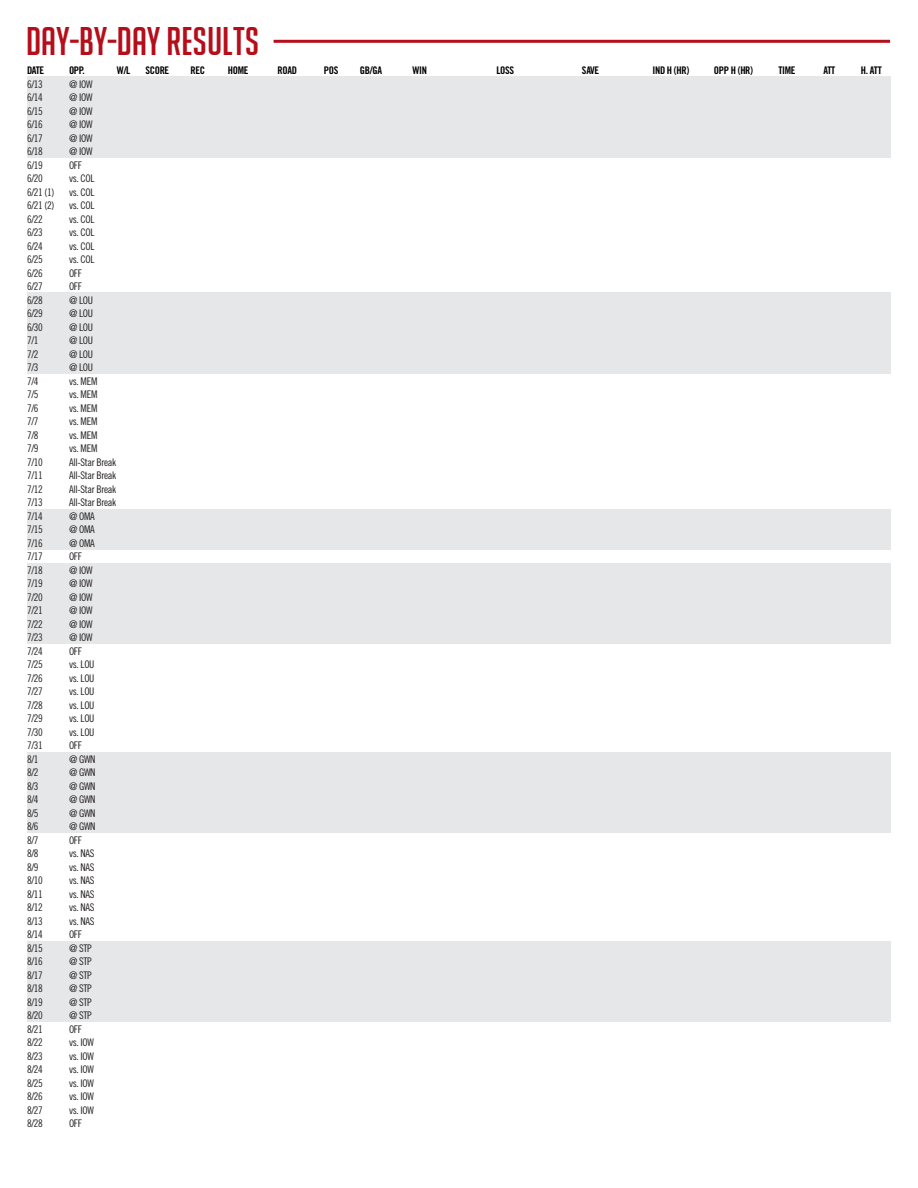
<style>
.page{position:relative;width:918px;height:1188px;background:#fff}
.page>*{position:absolute;margin:0;border:0;box-sizing:border-box;transform-origin:0 0}
.t1{font:39px "Big Noodle Titling";color:#b50e1a}
.t2{font:10.5px "Trade Gothic LT Std Cn 18";letter-spacing:-.03em;color:#231f20}
.t3{font:10.5px "Trade Gothic LT Std Bd Cn 20";letter-spacing:-.03em;color:#000}
</style>
<div class="page">
<div style="left:27px;top:76px;width:863px;height:82px;background:#e6e7e9"></div>
<div style="left:27px;top:752px;width:863px;height:81px;background:#e6e7e9"></div>
<div style="left:27px;top:563px;width:863px;height:81px;background:#e6e7e9"></div>
<div style="left:27px;top:509px;width:863px;height:41px;background:#e6e7e9"></div>
<div style="left:27px;top:293px;width:863px;height:81px;background:#e6e7e9"></div>
<div style="left:27px;top:941px;width:863px;height:80px;background:#e6e7e9"></div>
<hr style="left:274px;top:40px;width:616px;height:3px;background:#b50e1a">
<p class="t1" style="left:26px;top:20px;width:235px">DAY-BY-DAY RESULTS</p>
<p class="t3" style="left:27px;top:64px;width:19px">DATE</p>
<p class="t3" style="left:69px;top:64px;width:17px">OPP.</p>
<p class="t3" style="left:117px;top:64px;width:15px">W/L</p>
<p class="t3" style="left:145px;top:64px;width:25px">SCORE</p>
<p class="t3" style="left:190px;top:64px;width:16px">REC</p>
<p class="t3" style="left:228px;top:64px;width:22px">HOME</p>
<p class="t3" style="left:277px;top:64px;width:21px">ROAD</p>
<p class="t3" style="left:324px;top:64px;width:16px">POS</p>
<p class="t3" style="left:360px;top:64px;width:24px">GB/GA</p>
<p class="t3" style="left:412px;top:64px;width:16px">WIN</p>
<p class="t3" style="left:496px;top:64px;width:19px">LOSS</p>
<p class="t3" style="left:582px;top:64px;width:19px">SAVE</p>
<p class="t3" style="left:652px;top:64px;width:38px">IND H (HR)</p>
<p class="t3" style="left:714px;top:64px;width:41px">OPP H (HR)</p>
<p class="t3" style="left:778px;top:64px;width:19px">TIME</p>
<p class="t3" style="left:823px;top:64px;width:13px">ATT</p>
<p class="t3" style="left:861px;top:64px;width:22px">H. ATT</p>
<p class="t2" style="left:27px;top:78px;width:17px">6/13</p>
<p class="t2" style="left:69px;top:78px;width:25px">@ IOW</p>
<p class="t2" style="left:27px;top:91px;width:17px">6/14</p>
<p class="t2" style="left:69px;top:91px;width:25px">@ IOW</p>
<p class="t2" style="left:27px;top:105px;width:17px">6/15</p>
<p class="t2" style="left:69px;top:105px;width:25px">@ IOW</p>
<p class="t2" style="left:27px;top:118px;width:17px">6/16</p>
<p class="t2" style="left:69px;top:118px;width:25px">@ IOW</p>
<p class="t2" style="left:27px;top:132px;width:17px">6/17</p>
<p class="t2" style="left:69px;top:132px;width:25px">@ IOW</p>
<p class="t2" style="left:27px;top:145px;width:17px">6/18</p>
<p class="t2" style="left:69px;top:145px;width:25px">@ IOW</p>
<p class="t2" style="left:27px;top:159px;width:17px">6/19</p>
<p class="t2" style="left:69px;top:159px;width:14px">OFF</p>
<p class="t2" style="left:27px;top:172px;width:17px">6/20</p>
<p class="t2" style="left:69px;top:172px;width:27px">vs. COL</p>
<p class="t2" style="left:27px;top:186px;width:29px">6/21 (1)</p>
<p class="t2" style="left:69px;top:186px;width:27px">vs. COL</p>
<p class="t2" style="left:27px;top:199px;width:29px">6/21 (2)</p>
<p class="t2" style="left:69px;top:199px;width:27px">vs. COL</p>
<p class="t2" style="left:27px;top:213px;width:17px">6/22</p>
<p class="t2" style="left:69px;top:213px;width:27px">vs. COL</p>
<p class="t2" style="left:27px;top:226px;width:17px">6/23</p>
<p class="t2" style="left:69px;top:226px;width:27px">vs. COL</p>
<p class="t2" style="left:27px;top:240px;width:17px">6/24</p>
<p class="t2" style="left:69px;top:240px;width:27px">vs. COL</p>
<p class="t2" style="left:27px;top:253px;width:17px">6/25</p>
<p class="t2" style="left:69px;top:253px;width:27px">vs. COL</p>
<p class="t2" style="left:27px;top:267px;width:17px">6/26</p>
<p class="t2" style="left:69px;top:267px;width:14px">OFF</p>
<p class="t2" style="left:27px;top:280px;width:17px">6/27</p>
<p class="t2" style="left:69px;top:280px;width:14px">OFF</p>
<p class="t2" style="left:27px;top:294px;width:17px">6/28</p>
<p class="t2" style="left:69px;top:294px;width:26px">@ LOU</p>
<p class="t2" style="left:27px;top:307px;width:17px">6/29</p>
<p class="t2" style="left:69px;top:307px;width:26px">@ LOU</p>
<p class="t2" style="left:27px;top:321px;width:17px">6/30</p>
<p class="t2" style="left:69px;top:321px;width:26px">@ LOU</p>
<p class="t2" style="left:27px;top:334px;width:13px">7/1</p>
<p class="t2" style="left:69px;top:334px;width:26px">@ LOU</p>
<p class="t2" style="left:27px;top:348px;width:13px">7/2</p>
<p class="t2" style="left:69px;top:348px;width:26px">@ LOU</p>
<p class="t2" style="left:27px;top:361px;width:13px">7/3</p>
<p class="t2" style="left:69px;top:361px;width:26px">@ LOU</p>
<p class="t2" style="left:27px;top:375px;width:13px">7/4</p>
<p class="t2" style="left:69px;top:375px;width:30px">vs. MEM</p>
<p class="t2" style="left:27px;top:388px;width:13px">7/5</p>
<p class="t2" style="left:69px;top:388px;width:30px">vs. MEM</p>
<p class="t2" style="left:27px;top:402px;width:13px">7/6</p>
<p class="t2" style="left:69px;top:402px;width:30px">vs. MEM</p>
<p class="t2" style="left:27px;top:415px;width:13px">7/7</p>
<p class="t2" style="left:69px;top:415px;width:30px">vs. MEM</p>
<p class="t2" style="left:27px;top:429px;width:13px">7/8</p>
<p class="t2" style="left:69px;top:429px;width:30px">vs. MEM</p>
<p class="t2" style="left:27px;top:442px;width:13px">7/9</p>
<p class="t2" style="left:69px;top:442px;width:30px">vs. MEM</p>
<p class="t2" style="left:27px;top:456px;width:17px">7/10</p>
<p class="t2" style="left:69px;top:456px;width:49px">All-Star Break</p>
<p class="t2" style="left:27px;top:469px;width:17px">7/11</p>
<p class="t2" style="left:69px;top:469px;width:49px">All-Star Break</p>
<p class="t2" style="left:27px;top:483px;width:17px">7/12</p>
<p class="t2" style="left:69px;top:483px;width:49px">All-Star Break</p>
<p class="t2" style="left:27px;top:496px;width:17px">7/13</p>
<p class="t2" style="left:69px;top:496px;width:49px">All-Star Break</p>
<p class="t2" style="left:27px;top:510px;width:17px">7/14</p>
<p class="t2" style="left:69px;top:510px;width:27px">@ OMA</p>
<p class="t2" style="left:27px;top:523px;width:17px">7/15</p>
<p class="t2" style="left:69px;top:523px;width:27px">@ OMA</p>
<p class="t2" style="left:27px;top:537px;width:17px">7/16</p>
<p class="t2" style="left:69px;top:537px;width:27px">@ OMA</p>
<p class="t2" style="left:27px;top:550px;width:17px">7/17</p>
<p class="t2" style="left:69px;top:550px;width:14px">OFF</p>
<p class="t2" style="left:27px;top:564px;width:17px">7/18</p>
<p class="t2" style="left:69px;top:564px;width:25px">@ IOW</p>
<p class="t2" style="left:27px;top:577px;width:17px">7/19</p>
<p class="t2" style="left:69px;top:577px;width:25px">@ IOW</p>
<p class="t2" style="left:27px;top:591px;width:17px">7/20</p>
<p class="t2" style="left:69px;top:591px;width:25px">@ IOW</p>
<p class="t2" style="left:27px;top:604px;width:17px">7/21</p>
<p class="t2" style="left:69px;top:604px;width:25px">@ IOW</p>
<p class="t2" style="left:27px;top:618px;width:17px">7/22</p>
<p class="t2" style="left:69px;top:618px;width:25px">@ IOW</p>
<p class="t2" style="left:27px;top:631px;width:17px">7/23</p>
<p class="t2" style="left:69px;top:631px;width:25px">@ IOW</p>
<p class="t2" style="left:27px;top:645px;width:17px">7/24</p>
<p class="t2" style="left:69px;top:645px;width:14px">OFF</p>
<p class="t2" style="left:27px;top:658px;width:17px">7/25</p>
<p class="t2" style="left:69px;top:658px;width:27px">vs. LOU</p>
<p class="t2" style="left:27px;top:672px;width:17px">7/26</p>
<p class="t2" style="left:69px;top:672px;width:27px">vs. LOU</p>
<p class="t2" style="left:27px;top:685px;width:17px">7/27</p>
<p class="t2" style="left:69px;top:685px;width:27px">vs. LOU</p>
<p class="t2" style="left:27px;top:699px;width:17px">7/28</p>
<p class="t2" style="left:69px;top:699px;width:27px">vs. LOU</p>
<p class="t2" style="left:27px;top:712px;width:17px">7/29</p>
<p class="t2" style="left:69px;top:712px;width:27px">vs. LOU</p>
<p class="t2" style="left:27px;top:726px;width:17px">7/30</p>
<p class="t2" style="left:69px;top:726px;width:27px">vs. LOU</p>
<p class="t2" style="left:27px;top:739px;width:17px">7/31</p>
<p class="t2" style="left:69px;top:739px;width:14px">OFF</p>
<p class="t2" style="left:27px;top:753px;width:13px">8/1</p>
<p class="t2" style="left:69px;top:753px;width:28px">@ GWN</p>
<p class="t2" style="left:27px;top:766px;width:13px">8/2</p>
<p class="t2" style="left:69px;top:766px;width:28px">@ GWN</p>
<p class="t2" style="left:27px;top:780px;width:13px">8/3</p>
<p class="t2" style="left:69px;top:780px;width:28px">@ GWN</p>
<p class="t2" style="left:27px;top:793px;width:13px">8/4</p>
<p class="t2" style="left:69px;top:793px;width:28px">@ GWN</p>
<p class="t2" style="left:27px;top:807px;width:13px">8/5</p>
<p class="t2" style="left:69px;top:807px;width:28px">@ GWN</p>
<p class="t2" style="left:27px;top:820px;width:13px">8/6</p>
<p class="t2" style="left:69px;top:820px;width:28px">@ GWN</p>
<p class="t2" style="left:27px;top:834px;width:13px">8/7</p>
<p class="t2" style="left:69px;top:834px;width:14px">OFF</p>
<p class="t2" style="left:27px;top:847px;width:13px">8/8</p>
<p class="t2" style="left:69px;top:847px;width:27px">vs. NAS</p>
<p class="t2" style="left:27px;top:861px;width:13px">8/9</p>
<p class="t2" style="left:69px;top:861px;width:27px">vs. NAS</p>
<p class="t2" style="left:27px;top:874px;width:17px">8/10</p>
<p class="t2" style="left:69px;top:874px;width:27px">vs. NAS</p>
<p class="t2" style="left:27px;top:888px;width:17px">8/11</p>
<p class="t2" style="left:69px;top:888px;width:27px">vs. NAS</p>
<p class="t2" style="left:27px;top:901px;width:17px">8/12</p>
<p class="t2" style="left:69px;top:901px;width:27px">vs. NAS</p>
<p class="t2" style="left:27px;top:915px;width:17px">8/13</p>
<p class="t2" style="left:69px;top:915px;width:27px">vs. NAS</p>
<p class="t2" style="left:27px;top:928px;width:17px">8/14</p>
<p class="t2" style="left:69px;top:928px;width:14px">OFF</p>
<p class="t2" style="left:27px;top:942px;width:17px">8/15</p>
<p class="t2" style="left:69px;top:942px;width:24px">@ STP</p>
<p class="t2" style="left:27px;top:955px;width:17px">8/16</p>
<p class="t2" style="left:69px;top:955px;width:24px">@ STP</p>
<p class="t2" style="left:27px;top:969px;width:17px">8/17</p>
<p class="t2" style="left:69px;top:969px;width:24px">@ STP</p>
<p class="t2" style="left:27px;top:982px;width:17px">8/18</p>
<p class="t2" style="left:69px;top:982px;width:24px">@ STP</p>
<p class="t2" style="left:27px;top:996px;width:17px">8/19</p>
<p class="t2" style="left:69px;top:996px;width:24px">@ STP</p>
<p class="t2" style="left:27px;top:1009px;width:17px">8/20</p>
<p class="t2" style="left:69px;top:1009px;width:24px">@ STP</p>
<p class="t2" style="left:27px;top:1023px;width:17px">8/21</p>
<p class="t2" style="left:69px;top:1023px;width:14px">OFF</p>
<p class="t2" style="left:27px;top:1036px;width:17px">8/22</p>
<p class="t2" style="left:69px;top:1036px;width:26px">vs. IOW</p>
<p class="t2" style="left:27px;top:1050px;width:17px">8/23</p>
<p class="t2" style="left:69px;top:1050px;width:26px">vs. IOW</p>
<p class="t2" style="left:27px;top:1063px;width:17px">8/24</p>
<p class="t2" style="left:69px;top:1063px;width:26px">vs. IOW</p>
<p class="t2" style="left:27px;top:1077px;width:17px">8/25</p>
<p class="t2" style="left:69px;top:1077px;width:26px">vs. IOW</p>
<p class="t2" style="left:27px;top:1090px;width:17px">8/26</p>
<p class="t2" style="left:69px;top:1090px;width:26px">vs. IOW</p>
<p class="t2" style="left:27px;top:1104px;width:17px">8/27</p>
<p class="t2" style="left:69px;top:1104px;width:26px">vs. IOW</p>
<p class="t2" style="left:27px;top:1117px;width:17px">8/28</p>
<p class="t2" style="left:69px;top:1117px;width:14px">OFF</p>
</div>
